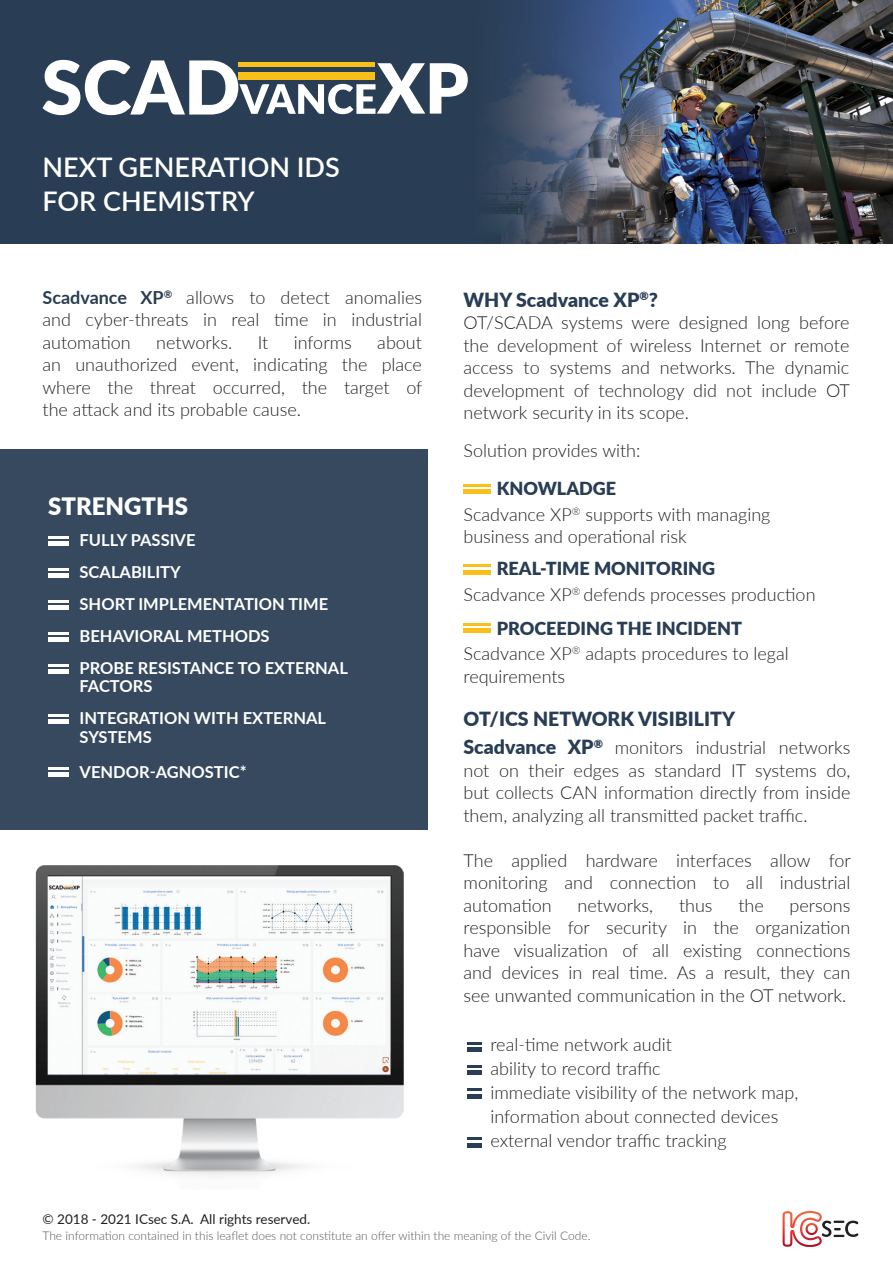
<style>
.page{position:relative;width:893px;height:1263px;background:#fff}
.page>*{position:absolute;margin:0;border:0;box-sizing:border-box;transform-origin:0 0}
.t1{font:600 27px "Lato";color:#fff}
.t2{font:900 24px "Lato";color:#fff}
.t3{font:900 19.5px "Lato";color:#293d55}
.t4{font:300 18px/22.5px "Lato";color:#231f20;text-align:justify}
.t5{font:700 16.5px "Lato";color:#fff}
.t6{font:13.5px "Lato";color:#231f20}
.t7{font:300 12px "Lato";color:#57585a}
.s1{font-weight:700;color:#293d55}
.s2{font-weight:900;color:#293d55}
.s3{font-weight:900;font-size:19.5px;color:#293d55}
</style>
<div class="page">
<svg style="left:782px;top:1211px;width:76px;height:36px"></svg>
<img style="left:0;top:0;width:893px;height:244px">
<svg style="left:43px;top:60px;width:425px;height:55px"></svg>
<img style="left:35px;top:865px;width:369px;height:311px">
<div style="left:0;top:449px;width:427px;height:380px;background:#36495f"></div>
<hr style="left:48px;top:542px;width:21px;height:4px;background:#fff">
<hr style="left:48px;top:536px;width:21px;height:3px;background:#fff">
<hr style="left:48px;top:574px;width:21px;height:4px;background:#fff">
<hr style="left:48px;top:568px;width:21px;height:2px;background:#fff">
<div style="left:48px;top:605px;width:21px;height:5px;background:#fff"></div>
<hr style="left:48px;top:600px;width:21px;height:2px;background:#fff">
<div style="left:48px;top:637px;width:21px;height:5px;background:#fff"></div>
<hr style="left:48px;top:632px;width:21px;height:2px;background:#fff">
<div style="left:48px;top:669px;width:21px;height:5px;background:#fff"></div>
<hr style="left:48px;top:664px;width:21px;height:2px;background:#fff">
<hr style="left:48px;top:719px;width:21px;height:4px;background:#fff">
<hr style="left:48px;top:714px;width:21px;height:2px;background:#fff">
<div style="left:48px;top:772px;width:21px;height:5px;background:#fff"></div>
<hr style="left:48px;top:767px;width:21px;height:2px;background:#fff">
<hr style="left:467px;top:1047px;width:15px;height:4px;background:#293d55">
<svg style="left:467px;top:1042px;width:15px;height:2px"></svg>
<hr style="left:467px;top:1071px;width:15px;height:4px;background:#293d55">
<hr style="left:467px;top:1065px;width:15px;height:3px;background:#293d55">
<hr style="left:467px;top:1094px;width:15px;height:4px;background:#293d55">
<svg style="left:467px;top:1089px;width:15px;height:2px"></svg>
<hr style="left:467px;top:1143px;width:15px;height:4px;background:#293d55">
<svg style="left:467px;top:1138px;width:15px;height:2px"></svg>
<div style="left:463px;top:628px;width:28px;height:5px;background:#f9c01b"></div>
<hr style="left:463px;top:623px;width:28px;height:2px;background:#f9c01b">
<hr style="left:463px;top:570px;width:28px;height:4px;background:#f9c01b">
<hr style="left:463px;top:565px;width:28px;height:2px;background:#f9c01b">
<hr style="left:463px;top:489px;width:28px;height:4px;background:#f9c01b">
<hr style="left:463px;top:484px;width:28px;height:2px;background:#f9c01b">
<p class="t1" style="left:43px;top:148px;width:299px">NEXT GENERATION IDS</p>
<p class="t1" style="left:43px;top:182px;width:214px">FOR CHEMISTRY</p>
<p class="t4" style="left:43px;top:285px;width:381px"><span class="s1">Scadvance XP</span><sup>®</sup> allows to detect anomalies and cyber-threats in real time in industrial automation</p>
<p class="t4" style="left:43px;top:330px;width:381px;text-indent:335px">about an unauthorized event, indicating the place where the threat occurred, the target of the attack and its probable cause.</p>
<p class="t4" style="left:156px;top:330px;width:77px">networks.</p>
<p class="t4" style="left:258px;top:330px;width:12px">It</p>
<p class="t4" style="left:294px;top:330px;width:60px">informs</p>
<p class="t2" style="left:48px;top:489px;width:141px">STRENGTHS</p>
<p class="t3" style="left:463px;top:285px;width:196px">WHY Scadvance XP<sup>®</sup>?</p>
<p class="t4" style="left:463px;top:311px;width:388px">OT/SCADA systems were designed long before the development of wireless Internet or remote access to systems and networks. The dynamic development of technology did not include OT network security in its scope.</p>
<p class="t4" style="left:463px;top:439px;width:179px">Solution provides with:</p>
<p class="t4" style="left:463px;top:475px;width:308px;line-height:25.5px;text-indent:33px"><span class="s2">KNOWLADGE<br></span>Scadvance XP<sup>®</sup> supports with managing</p>
<p class="t5" style="left:80px;top:528px;width:117px">FULLY PASSIVE</p>
<p class="t4" style="left:463px;top:525px;width:225px">business and operational risk</p>
<p class="t5" style="left:80px;top:560px;width:103px">SCALABILITY</p>
<p class="t5" style="left:80px;top:592px;width:250px">SHORT IMPLEMENTATION TIME</p>
<p class="t5" style="left:80px;top:624px;width:192px">BEHAVIORAL METHODS</p>
<p class="t5" style="left:80px;top:656px;width:270px">PROBE RESISTANCE TO EXTERNAL</p>
<p class="t5" style="left:80px;top:674px;width:74px">FACTORS</p>
<p class="t5" style="left:80px;top:706px;width:248px">INTEGRATION WITH EXTERNAL</p>
<p class="t5" style="left:80px;top:725px;width:74px">SYSTEMS</p>
<p class="t5" style="left:80px;top:760px;width:169px">VENDOR-AGNOSTIC*</p>
<p class="t4" style="left:463px;top:555px;width:354px;line-height:25.5px;text-indent:33px"><span class="s2">REAL-TIME MONITORING<br></span>Scadvance XP<sup>®</sup> defends processes production</p>
<p class="t4" style="left:463px;top:615px;width:327px;line-height:25.5px;text-indent:33px"><span class="s2">PROCEEDING THE INCIDENT<br></span>Scadvance XP<sup>®</sup> adapts procedures to legal</p>
<p class="t4" style="left:463px;top:664px;width:103px">requirements</p>
<p class="t3" style="left:463px;top:704px;width:273px">OT/ICS NETWORK VISIBILITY</p>
<p class="t4" style="left:463px;top:736px;width:388px"><span class="s3">Scadvance XP</span><sup>®</sup> monitors industrial networks not on their edges as standard IT systems do, but collects CAN information directly from inside them, analyzing all transmitted packet traffic.</p>
<p class="t4" style="left:463px;top:848px;width:389px">The applied hardware interfaces allow for monitoring and connection to all industrial automation</p>
<p class="t4" style="left:578px;top:893px;width:77px">networks,</p>
<p class="t4" style="left:679px;top:893px;width:35px">thus</p>
<p class="t4" style="left:738px;top:893px;width:27px">the</p>
<p class="t4" style="left:463px;top:893px;width:388px;text-indent:326px">persons responsible for security in the organization have visualization of all existing connections and devices in real time. As a result, they can see unwanted communication in the OT network.</p>
<p class="t4" style="left:490px;top:1033px;width:183px">real-time network audit</p>
<p class="t4" style="left:490px;top:1057px;width:172px">ability to record traffic</p>
<p class="t4" style="left:490px;top:1081px;width:310px">immediate visibility of the network map,</p>
<p class="t4" style="left:490px;top:1105px;width:289px">information about connected devices</p>
<p class="t4" style="left:490px;top:1129px;width:238px">external vendor traffic tracking</p>
<p class="t6" style="left:43px;top:1210px;width:269px">© 2018 - 2021 ICsec S.A. All rights reserved.</p>
<p class="t7" style="left:43px;top:1227px;width:549px">The information contained in this leaflet does not constitute an offer within the meaning of the Civil Code.</p>
</div>
